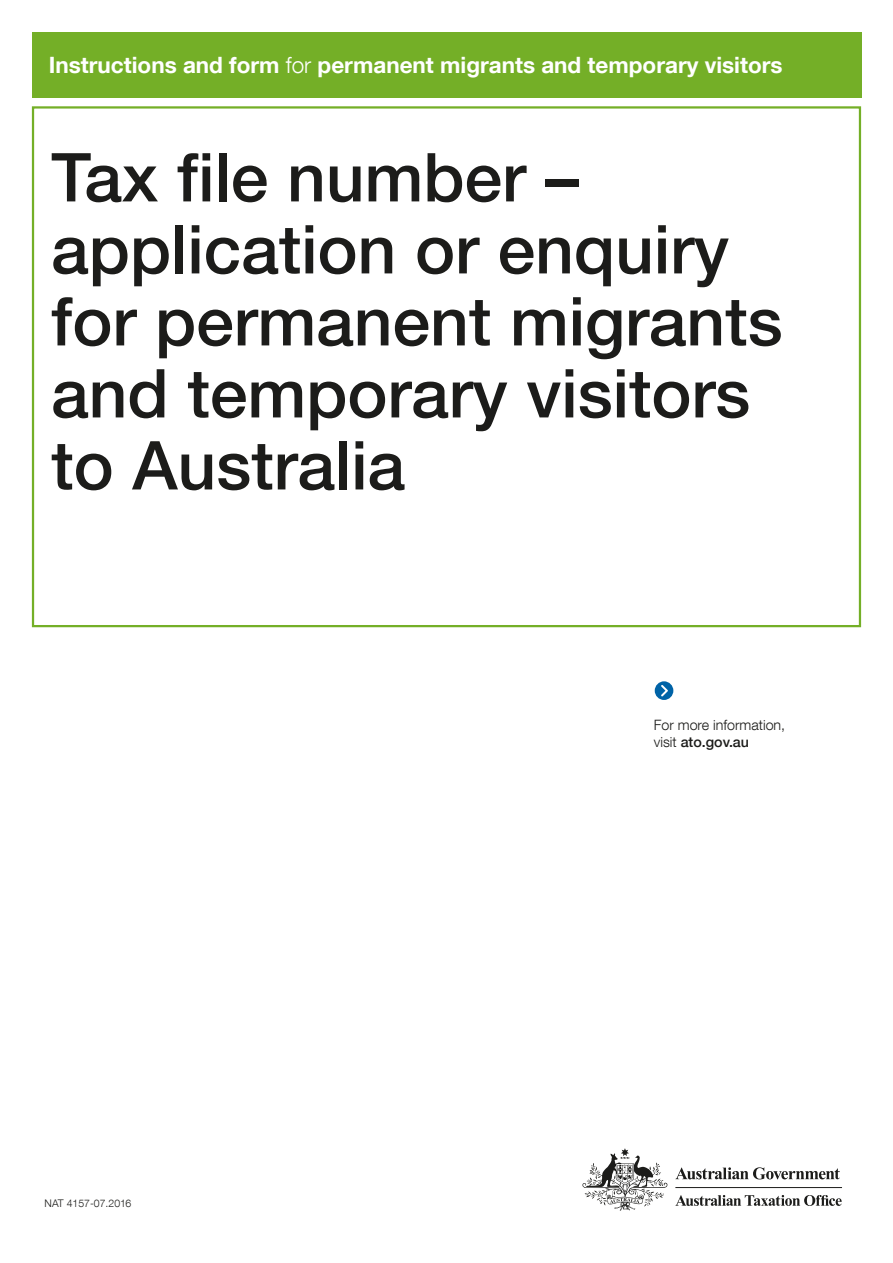
<style>
.page{position:relative;width:893px;height:1263px;background:#fff}
.page>*{position:absolute;margin:0;border:0;box-sizing:border-box;transform-origin:0 0}
.Cover_title{font:500 67.5px/72px "Helvetica Neue LT Com";color:#1c1c1a}
.Cover_ref_bar{font:700 22.5px "Helvetica Neue LT Com";color:#fff}
.Cover_icon_body{font:300 14.25px/16.5px "Helvetica Neue LT Com";color:#1c1c1a}
.Cover_NAT_number{font:300 10.5px "Helvetica Neue LT Com";color:#1c1c1a}
.s1{font-weight:300}
.s2{font-weight:500}
</style>
<div class="page">
<svg style="left:675px;top:1167px;width:165px;height:12px"></svg>
<svg style="left:583px;top:1148px;width:84px;height:62px"></svg>
<hr style="left:675px;top:1187px;width:167px;height:1px;background:#1c1c1a">
<svg style="left:675px;top:1195px;width:167px;height:11px"></svg>
<div style="left:32px;top:32px;width:829px;height:66px;background:#74af27"></div>
<svg style="left:655px;top:681px;width:18px;height:19px"></svg>
<p class="Cover_ref_bar" style="left:49px;top:51px;width:735px">Instructions and form <span class="s1">for</span> permanent migrants and temporary visitors</p>
<p class="Cover_title" style="left:51px;top:141px;width:733px">Tax file number – application or enquiry for permanent migrants and temporary visitors to Australia</p>
<p class="Cover_NAT_number" style="left:45px;top:1196px;width:88px">NAT 4157-07.2016</p>
<p class="Cover_icon_body" style="left:654px;top:716px;width:133px">For more information, visit <span class="s2">ato.gov.au</span></p>
</div>
